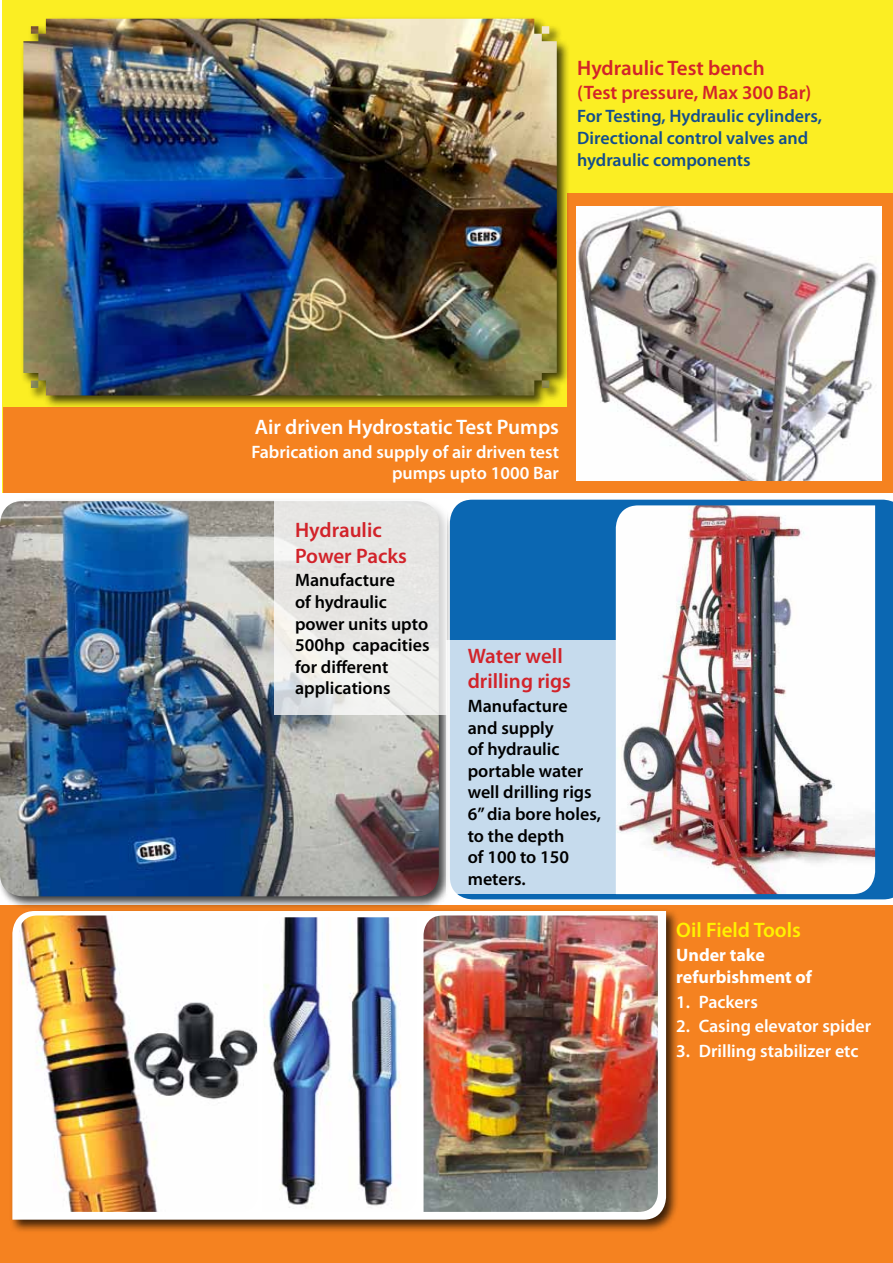
<style>
.page{position:relative;width:893px;height:1263px;background:#fff}
.page>*{position:absolute;margin:0;border:0;box-sizing:border-box;transform-origin:0 0}
.t1{font:600 21px/25.2px "Myriad Pro";color:#d2232a}
.t2{font:600 21px "Myriad Pro";color:#fff}
.t3{font:600 21px "Myriad Pro";color:#fff200}
.t4{font:600 19.5px "Myriad Pro";color:#d2232a}
.t5{font:600 18px/21.6px "Myriad Pro";color:#000}
.t6{font:600 18px/21.6px "Myriad Pro";color:#fff;text-align:right}
.t7{font:600 18px/21.6px "Myriad Pro";color:#144e8c}
.t8{font:700 18px/21.6px "Myriad Pro";color:#fff}
</style>
<div class="page">
<div style="left:2px;top:0;width:891px;height:492px;background:#fbee23"></div>
<div style="left:568px;top:193px;width:325px;height:249px;background:#f58220"></div>
<div style="left:3px;top:407px;width:890px;height:85px;background:#f58220"></div>
<div style="left:0;top:905px;width:893px;height:358px;background:#f58220"></div>
<div style="left:9px;top:908px;width:671px;height:325px;background:#000;opacity:.75"></div>
<div style="left:12px;top:911px;width:654px;height:309px;background:#fff"></div>
<div style="left:20px;top:16px;width:550px;height:393px;background:#000;opacity:.75"></div>
<img style="left:23px;top:19px;width:534px;height:376px">
<div style="left:0;top:498px;width:452px;height:412px;background:#000;opacity:.75"></div>
<img style="left:0;top:501px;width:439px;height:395px">
<img style="left:18px;top:915px;width:239px;height:297px">
<img style="left:424px;top:915px;width:234px;height:297px">
<div style="left:450px;top:500px;width:443px;height:399px;background:#0b67b2"></div>
<svg style="left:274px;top:500px;width:172px;height:214px;background:#e8e8e6"></svg>
<div style="left:446px;top:640px;width:173px;height:254px;background:#c6dbed"></div>
<img style="left:616px;top:505px;width:259px;height:389px">
<img style="left:263px;top:917px;width:153px;height:295px">
<img style="left:576px;top:206px;width:305px;height:274px">
<p class="t1" style="left:577px;top:55px;width:189px">Hydraulic Test bench</p>
<p class="t4" style="left:577px;top:80px;width:236px">(Test pressure, Max 300 Bar)</p>
<p class="t7" style="left:577px;top:105px;width:246px">For Testing, Hydraulic cylinders,<br>Directional control valves and hydraulic components</p>
<p class="t2" style="left:255px;top:413px;width:306px">Air driven Hydrostatic Test Pumps</p>
<p class="t6" style="left:251px;top:440px;width:309px">Fabrication and supply of air driven test pumps upto 1000 Bar</p>
<p class="t1" style="left:295px;top:517px;width:113px">Hydraulic<br>Power Packs</p>
<p class="t5" style="left:295px;top:569px;width:136px">Manufacture<br>of hydraulic power units upto<br>500hp capacities for different applications</p>
<p class="t1" style="left:468px;top:643px;width:105px">Water well drilling rigs</p>
<p class="t5" style="left:468px;top:695px;width:135px">Manufacture and supply<br>of hydraulic portable water well drilling rigs<br>6” dia bore holes, to the depth<br>of 100 to 150 meters.</p>
<p class="t3" style="left:676px;top:916px;width:126px">Oil Field Tools</p>
<p class="t8" style="left:676px;top:944px;width:137px">Under take refurbishment of</p>
<p class="t6" style="left:676px;top:990px;width:83px">1. Packers</p>
<p class="t6" style="left:676px;top:1015px;width:197px">2. Casing elevator spider</p>
<p class="t6" style="left:676px;top:1039px;width:184px">3. Drilling stabilizer etc</p>
</div>
